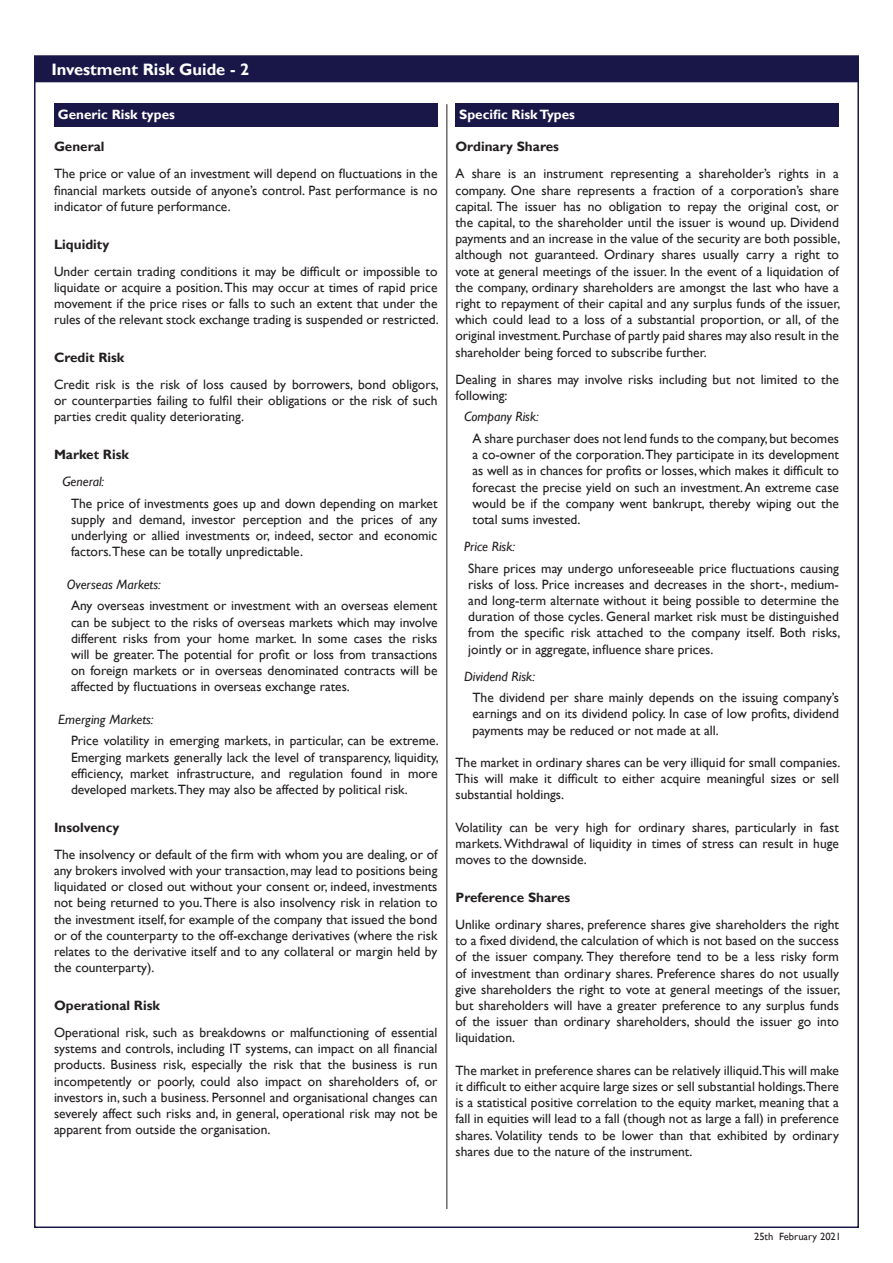
<style>
.page{position:relative;width:893px;height:1263px;background:#fff}
.page>*{position:absolute;margin:0;border:0;box-sizing:border-box;transform-origin:0 0}
.t1{font:700 16.5px "Gill Sans";color:#fff}
.t2{font:13.5px/16.2px "Gill Sans";color:#231f20;text-align:justify}
.t3{font:700 13.5px "Gill Sans";color:#231f20}
.t4{font:italic 13.5px "Gill Sans";color:#231f20}
.t5{font:700 13.5px "Gill Sans";color:#fff}
.t6{font:10.5px "Gill Sans";color:#231f20}
</style>
<div class="page">
<div style="left:455px;top:103px;width:384px;height:23px;background:#191748"></div>
<div style="left:54px;top:103px;width:383px;height:23px;background:#191748"></div>
<hr style="left:446px;top:104px;width:1px;height:1105px;background:#231f20">
<div style="left:34px;top:55px;width:825px;height:27px;background:#191748;border:2px solid #191748"></div>
<p class="t1" style="left:51px;top:60px;width:199px">Investment Risk Guide - 2</p>
<p class="t5" style="left:58px;top:106px;width:119px">Generic Risk types</p>
<p class="t3" style="left:54px;top:139px;width:52px">General</p>
<p class="t2" style="left:54px;top:166px;width:385px">The price or value of an investment will depend on fluctuations in the financial markets outside of anyone’s control. Past performance is no indicator of future performance.</p>
<p class="t3" style="left:54px;top:236px;width:57px">Liquidity</p>
<p class="t2" style="left:54px;top:263px;width:386px">Under certain trading conditions it may be difficult or impossible to liquidate or acquire a position. This may occur at times of rapid price movement if the price rises or falls to such an extent that under the rules of the relevant stock exchange trading is suspended or restricted.</p>
<p class="t3" style="left:54px;top:349px;width:72px">Credit Risk</p>
<p class="t2" style="left:54px;top:377px;width:386px">Credit risk is the risk of loss caused by borrowers, bond obligors, or counterparties failing to fulfil their obligations or the risk of such parties credit quality deteriorating.</p>
<p class="t3" style="left:54px;top:446px;width:76px">Market Risk</p>
<p class="t4" style="left:63px;top:474px;width:43px">General:</p>
<p class="t2" style="left:71px;top:495px;width:368px">The price of investments goes up and down depending on market supply and demand, investor perception and the prices of any underlying or allied investments or, indeed, sector and economic factors.These can be totally unpredictable.</p>
<p class="t4" style="left:67px;top:576px;width:96px">Overseas Markets:</p>
<p class="t2" style="left:71px;top:598px;width:368px">Any overseas investment or investment with an overseas element can be subject to the risks of overseas markets which may involve different risks from your home market. In some cases the risks will be greater. The potential for profit or loss from transactions on foreign markets or in overseas denominated contracts will be affected by fluctuations in overseas exchange rates.</p>
<p class="t4" style="left:58px;top:711px;width:97px">Emerging Markets:</p>
<p class="t2" style="left:71px;top:733px;width:369px">Price volatility in emerging markets, in particular, can be extreme.<br>Emerging markets generally lack the level of transparency, liquidity, efficiency, market infrastructure, and regulation found in more developed markets.They may also be affected by political risk.</p>
<p class="t3" style="left:54px;top:819px;width:67px">Insolvency</p>
<p class="t2" style="left:54px;top:846px;width:385px">The insolvency or default of the firm with whom you are dealing, or of any brokers involved with your transaction, may lead to positions being liquidated or closed out without your consent or, indeed, investments not being returned to you. There is also insolvency risk in relation to the investment itself, for example of the company that issued the bond or of the counterparty to the off-exchange derivatives (where the risk relates to the derivative itself and to any collateral or margin held by the counterparty).</p>
<p class="t3" style="left:54px;top:997px;width:107px">Operational Risk</p>
<p class="t2" style="left:54px;top:1025px;width:385px">Operational risk, such as breakdowns or malfunctioning of essential systems and controls, including IT systems, can impact on all financial products. Business risk, especially the risk that the business is run incompetently or poorly, could also impact on shareholders of, or investors in, such a business. Personnel and organisational changes can severely affect such risks and, in general, operational risk may not be apparent from outside the organisation.</p>
<p class="t5" style="left:459px;top:106px;width:117px">Specific Risk Types</p>
<p class="t3" style="left:455px;top:139px;width:105px">Ordinary Shares</p>
<p class="t2" style="left:455px;top:166px;width:386px">A share is an instrument representing a shareholder’s rights in a company. One share represents a fraction of a corporation’s share capital. The issuer has no obligation to repay the original cost, or the capital, to the shareholder until the issuer is wound up. Dividend payments and an increase in the value of the security are both possible, although not guaranteed. Ordinary shares usually carry a right to vote at general meetings of the issuer. In the event of a liquidation of the company, ordinary shareholders are amongst the last who have a right to repayment of their capital and any surplus funds of the issuer, which could lead to a loss of a substantial proportion, or all, of the original investment. Purchase of partly paid shares may also result in the shareholder being forced to subscribe further.</p>
<p class="t2" style="left:455px;top:371px;width:385px">Dealing in shares may involve risks including but not limited to the following:</p>
<p class="t4" style="left:464px;top:409px;width:76px">Company Risk:</p>
<p class="t2" style="left:472px;top:431px;width:368px">A share purchaser does not lend funds to the company, but becomes a co-owner of the corporation. They participate in its development as well as in chances for profits or losses, which makes it difficult to forecast the precise yield on such an investment. An extreme case would be if the company went bankrupt, thereby wiping out the total sums invested.</p>
<p class="t4" style="left:464px;top:538px;width:53px">Price Risk:</p>
<p class="t2" style="left:468px;top:560px;width:374px">Share prices may undergo unforeseeable price fluctuations causing risks of loss. Price increases and decreases in the short-, medium&shy;and long-term alternate without it being possible to determine the duration of those cycles. General market risk must be distinguished from the specific risk attached to the company itself. Both risks, jointly or in aggregate, influence share prices.</p>
<p class="t4" style="left:464px;top:668px;width:72px">Dividend Risk:</p>
<p class="t2" style="left:472px;top:690px;width:368px">The dividend per share mainly depends on the issuing company’s earnings and on its dividend policy. In case of low profits, dividend payments may be reduced or not made at all.</p>
<p class="t2" style="left:455px;top:755px;width:386px">The market in ordinary shares can be very illiquid for small companies.<br>This will make it difficult to either acquire meaningful sizes or sell substantial holdings.</p>
<p class="t2" style="left:455px;top:819px;width:385px">Volatility can be very high for ordinary shares, particularly in fast markets. Withdrawal of liquidity in times of stress can result in huge moves to the downside.</p>
<p class="t3" style="left:455px;top:889px;width:116px">Preference Shares</p>
<p class="t2" style="left:455px;top:917px;width:386px">Unlike ordinary shares, preference shares give shareholders the right to a fixed dividend, the calculation of which is not based on the success of the issuer company. They therefore tend to be a less risky form of investment than ordinary shares. Preference shares do not usually give shareholders the right to vote at general meetings of the issuer, but shareholders will have a greater preference to any surplus funds of the issuer than ordinary shareholders, should the issuer go into liquidation.</p>
<p class="t2" style="left:455px;top:1062px;width:385px">The market in preference shares can be relatively illiquid.This will make it difficult to either acquire large sizes or sell substantial holdings.There is a statistical positive correlation to the equity market, meaning that a fall in equities will lead to a fall (though not as large a fall) in preference shares. Volatility tends to be lower than that exhibited by ordinary shares due to the nature of the instrument.</p>
<p class="t6" style="left:754px;top:1231px;width:89px">25th February 2021</p>
</div>
